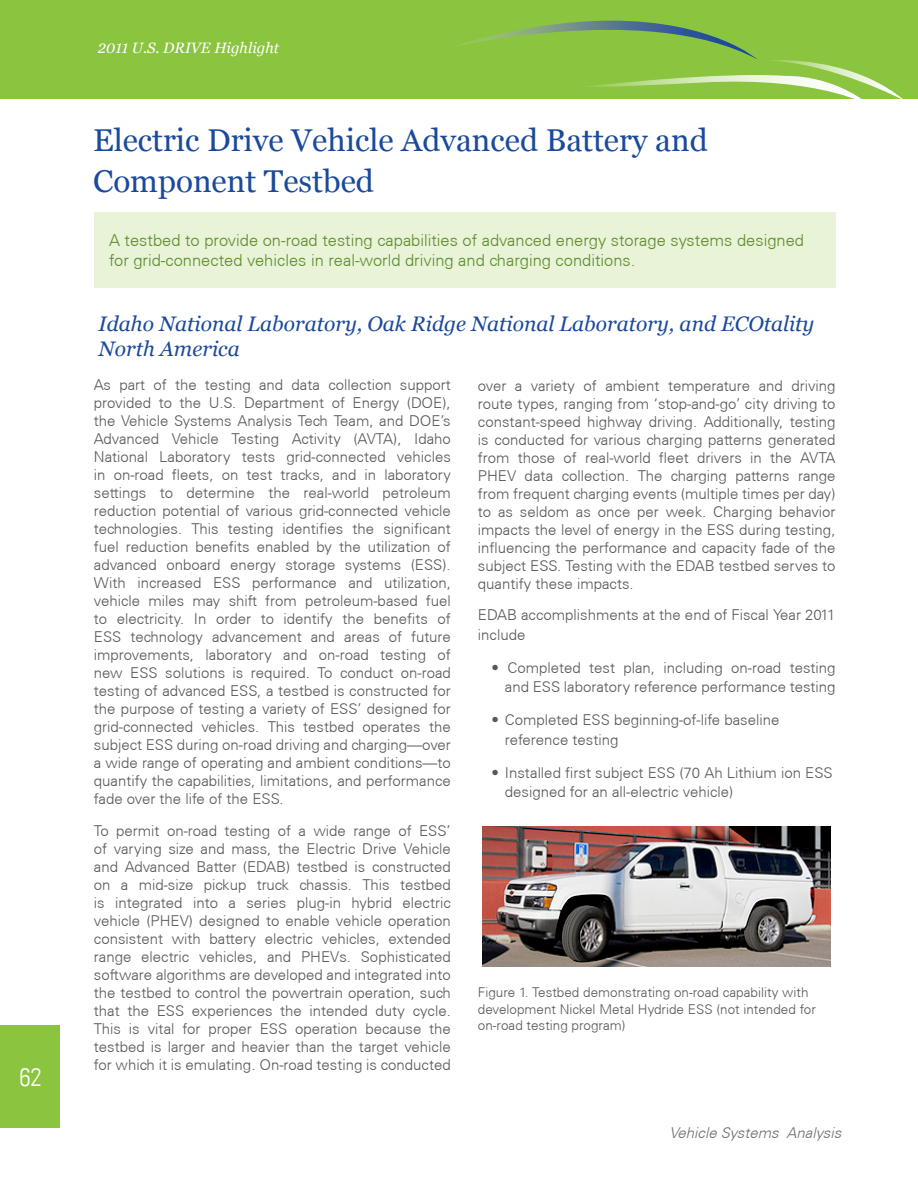
<style>
.page{position:relative;width:918px;height:1188px;background:#fff}
.page>*{position:absolute;margin:0;border:0;box-sizing:border-box;transform-origin:0 0}
.t1{font:31.5px/40.5px "Georgia";color:#1b499b}
.t2{font:300 condensed 25.5px "Univers LT";color:#fff}
.t3{font:italic 21px/25.2px "Georgia";color:#1b499b}
.sub-title{font:300 16.5px/19.8px "Univers CE";color:#5e8c2a}
.body{font:300 15px/18px "Univers CE";color:#57585a;text-align:justify}
.t4{font:italic 15px "Georgia";color:#fff}
.t5{font:italic 300 15px "Univers CE";color:#6c6d70}
.captions{font:300 13.5px/16.5px "Univers CE";color:#57585a}
</style>
<div class="page">
<div style="left:0;top:0;width:918px;height:99px;background:#8bc43f"></div>
<div style="left:0;top:1025px;width:60px;height:102px;background:#8bc43f"></div>
<svg style="left:456px;top:20px;width:447px;height:79px"></svg>
<div style="left:94px;top:212px;width:742px;height:76px;background:#e8f3d8"></div>
<img style="left:482px;top:826px;width:349px;height:141px">
<h2 class="t2" style="left:19px;top:1062px;width:24px">62</h2>
<p class="t4" style="left:98px;top:40px;width:183px">2011 U.S. DRIVE Highlight</p>
<p class="t1" style="left:93px;top:120px;width:616px">Electric Drive Vehicle Advanced Battery and<br>Component Testbed</p>
<p class="sub-title" style="left:109px;top:231px;width:696px">A testbed to provide on-road testing capabilities of advanced energy storage systems designed for grid-connected vehicles in real-world driving and charging conditions.</p>
<p class="t3" style="left:99px;top:311px;width:717px">Idaho National Laboratory, Oak Ridge National Laboratory, and ECOtality<br>North America</p>
<p class="body" style="left:94px;top:376px;width:359px">As part of the testing and data collection support provided to the U.S. Department of Energy (DOE), the Vehicle Systems Analysis Tech Team, and DOE’s Advanced Vehicle Testing Activity (AVTA), Idaho National Laboratory tests grid-connected vehicles in on-road fleets, on test tracks, and in laboratory settings to determine the real-world petroleum reduction potential of various grid-connected vehicle technologies. This testing identifies the significant fuel reduction benefits enabled by the utilization of advanced onboard energy storage systems (ESS).<br>With increased ESS performance and utilization, vehicle miles may shift from petroleum-based fuel to electricity. In order to identify the benefits of ESS technology advancement and areas of future improvements, laboratory and on-road testing of new ESS solutions is required. To conduct on-road testing of advanced ESS, a testbed is constructed for the purpose of testing a variety of ESS’ designed for grid-connected vehicles. This testbed operates the subject ESS during on-road driving and charging—over a wide range of operating and ambient conditions—to quantify the capabilities, limitations, and performance fade over the life of the ESS.</p>
<p class="body" style="left:94px;top:822px;width:359px">To permit on-road testing of a wide range of ESS’ of varying size and mass, the Electric Drive Vehicle and Advanced Batter (EDAB) testbed is constructed on a mid-size pickup truck chassis. This testbed is integrated into a series plug-in hybrid electric vehicle (PHEV) designed to enable vehicle operation consistent with battery electric vehicles, extended range electric vehicles, and PHEVs. Sophisticated software algorithms are developed and integrated into the testbed to control the powertrain operation, such that the ESS experiences the intended duty cycle.<br>This is vital for proper ESS operation because the testbed is larger and heavier than the target vehicle for which it is emulating. On-road testing is conducted</p>
<p class="body" style="left:478px;top:377px;width:359px">over a variety of ambient temperature and driving route types, ranging from ‘stop-and-go’ city driving to constant-speed highway driving. Additionally, testing is conducted for various charging patterns generated from those of real-world fleet drivers in the AVTA PHEV data collection. The charging patterns range from frequent charging events (multiple times per day) to as seldom as once per week. Charging behavior impacts the level of energy in the ESS during testing, influencing the performance and capacity fade of the subject ESS. Testing with the EDAB testbed serves to quantify these impacts.</p>
<p class="body" style="left:478px;top:605px;width:359px;line-height:19.5px">EDAB accomplishments at the end of Fiscal Year 2011 include</p>
<p class="body" style="left:491px;top:658px;width:346px;line-height:19.5px;text-align:right">• Completed test plan, including on-road testing and ESS laboratory reference performance testing</p>
<p class="body" style="left:505px;top:710px;width:276px;line-height:19.5px;text-indent:-14px">• Completed ESS beginning-of-life baseline reference testing</p>
<p class="body" style="left:505px;top:763px;width:329px;line-height:19.5px;text-indent:-14px">• Installed first subject ESS (70 Ah Lithium ion ESS designed for an all-electric vehicle)</p>
<p class="captions" style="left:478px;top:984px;width:340px">Figure 1. Testbed demonstrating on-road capability with development Nickel Metal Hydride ESS (not intended for on-road testing program)</p>
<p class="t5" style="left:670px;top:1124px;width:173px">Vehicle Systems Analysis</p>
</div>
